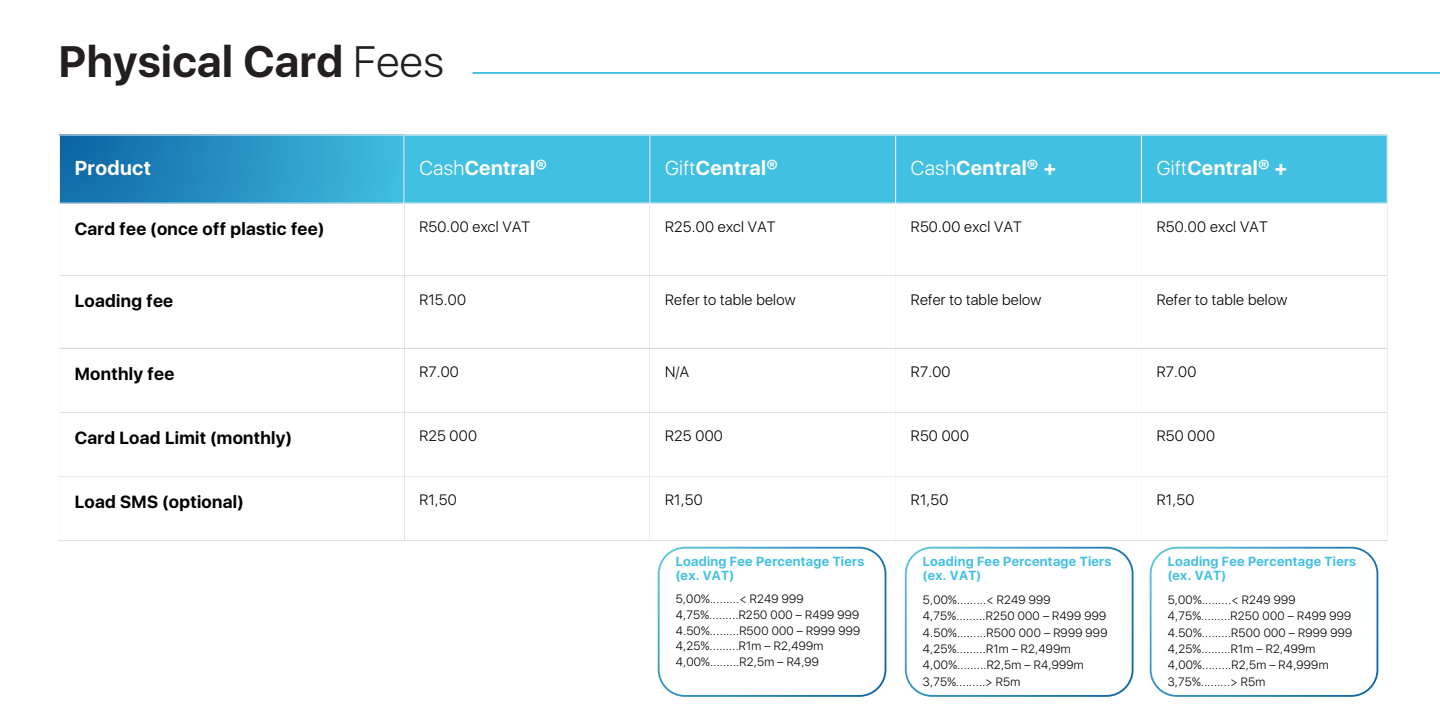
<style>
.page{position:relative;width:1440px;height:720px;background:#fff}
.page>*{position:absolute;margin:0;border:0;box-sizing:border-box;transform-origin:0 0}
.t1{font:700 43.75px "SFUI Display";letter-spacing:.01em;color:#231f20}
.t2{font:700 20px "SFUI Display";letter-spacing:.02em;color:#fefefd}
.t3{font:700 17.5px "SFUI Display";letter-spacing:.02em;color:#000}
.t4{font:300 15px "SFUI Display";letter-spacing:.02em;color:#000}
.t5{font:700 13.12px/13.9px "SFUI Display";letter-spacing:.025em;color:#42c0e2}
.t6{font:300 12px "SFUI Display";letter-spacing:.025em;color:#000}
.s1{font-weight:300}
.s2{color:#fff}
</style>
<div class="page">
<div style="left:405px;top:135px;width:982px;height:68px;background:#42c0e2"></div>
<div style="left:59px;top:135px;width:345px;height:68px;background:linear-gradient(to right,#0d66a5,#40bde0)"></div>
<hr style="left:59px;top:135px;width:1px;height:68px;background:#fefefd">
<hr style="left:649px;top:135px;width:1px;height:68px;background:#fefefd">
<hr style="left:895px;top:135px;width:1px;height:68px;background:#fefefd">
<hr style="left:1141px;top:135px;width:1px;height:68px;background:#fefefd">
<hr style="left:60px;top:275px;width:1327px;height:1px;background:#e9e9e9">
<hr style="left:60px;top:348px;width:1327px;height:1px;background:#e9e9e9">
<hr style="left:60px;top:412px;width:1327px;height:1px;background:#e9e9e9">
<hr style="left:60px;top:476px;width:1327px;height:1px;background:#e9e9e9">
<hr style="left:59px;top:540px;width:1329px;height:1px;background:#e9e9e9">
<hr style="left:472px;top:72px;width:968px;height:2px;background:#42c0e2">
<svg style="left:658px;top:547px;width:228px;height:150px"></svg>
<svg style="left:905px;top:547px;width:229px;height:150px"></svg>
<svg style="left:1150px;top:547px;width:228px;height:150px"></svg>
<p class="t1" style="left:59px;top:35px;width:386px">Physical Card <span class="s1">Fees</span></p>
<h1 class="t2" style="left:75px;top:156px;width:78px">Product</h1>
<p class="t2" style="left:419px;top:156px;width:129px"><span class="s1">Cash</span>Central®</p>
<p class="t2" style="left:665px;top:156px;width:114px"><span class="s1">Gift</span>Central®</p>
<p class="t2" style="left:911px;top:156px;width:147px"><span class="s1">Cash</span>Central® +</p>
<p class="t2" style="left:1157px;top:156px;width:132px"><span class="s1">Gift</span>Central® +</p>
<p class="t3" style="left:75px;top:218px;width:251px">Card fee (once off plastic fee)</p>
<p class="t4" style="left:419px;top:218px;width:112px">R50.00 excl VAT</p>
<p class="t4" style="left:665px;top:218px;width:112px">R25.00 excl VAT</p>
<p class="t4" style="left:911px;top:218px;width:112px">R50.00 excl VAT</p>
<p class="t4" style="left:1157px;top:218px;width:112px">R50.00 excl VAT</p>
<p class="t3" style="left:75px;top:291px;width:100px">Loading fee</p>
<p class="t4" style="left:419px;top:290px;width:48px">R15.00</p>
<p class="t4" style="left:665px;top:290px;width:132px">Refer to table below</p>
<p class="t4" style="left:911px;top:290px;width:132px">Refer to table below</p>
<p class="t4" style="left:1157px;top:290px;width:132px">Refer to table below</p>
<p class="t3" style="left:75px;top:363px;width:101px">Monthly fee</p>
<p class="t4" style="left:419px;top:363px;width:41px">R7.00</p>
<p class="t4" style="left:665px;top:363px;width:26px">N/A</p>
<p class="t4" style="left:911px;top:363px;width:41px">R7.00</p>
<p class="t4" style="left:1157px;top:363px;width:41px">R7.00</p>
<p class="t3" style="left:75px;top:427px;width:219px">Card Load Limit (monthly)</p>
<p class="t4" style="left:419px;top:427px;width:59px">R25 000</p>
<p class="t4" style="left:665px;top:427px;width:59px">R25 000</p>
<p class="t4" style="left:911px;top:427px;width:60px">R50 000</p>
<p class="t4" style="left:1157px;top:427px;width:60px">R50 000</p>
<p class="t3" style="left:75px;top:491px;width:170px">Load SMS (optional)</p>
<p class="t4" style="left:419px;top:491px;width:39px">R1,50</p>
<p class="t4" style="left:665px;top:491px;width:39px">R1,50</p>
<p class="t4" style="left:911px;top:491px;width:39px">R1,50</p>
<p class="t4" style="left:1157px;top:491px;width:39px">R1,50</p>
<p class="t5" style="left:676px;top:554px;width:190px">Loading Fee Percentage Tiers (ex. VAT)</p>
<p class="t6" style="left:676px;top:591px;width:129px">5,00%.........&lt; R249 999</p>
<p class="t6" style="left:676px;top:607px;width:185px">4,75%.........R250 000 – R499 999</p>
<p class="t6" style="left:676px;top:623px;width:186px">4.50%.........R500 000 – R999 999</p>
<p class="t6" style="left:676px;top:639px;width:149px">4,25%.........R1m – R2,499m</p>
<p class="t6" style="left:676px;top:655px;width:162px">4,00%.........R2,5m – R4,99<span class="s2">9m</span></p>
<p class="t5" style="left:923px;top:554px;width:190px">Loading Fee Percentage Tiers (ex. VAT)</p>
<p class="t6" style="left:923px;top:592px;width:129px">5,00%.........&lt; R249 999</p>
<p class="t6" style="left:923px;top:609px;width:185px">4,75%.........R250 000 – R499 999</p>
<p class="t6" style="left:923px;top:625px;width:186px">4.50%.........R500 000 – R999 999</p>
<p class="t6" style="left:923px;top:641px;width:149px">4,25%.........R1m – R2,499m</p>
<p class="t6" style="left:923px;top:658px;width:162px">4,00%.........R2,5m – R4,999m</p>
<p class="t6" style="left:923px;top:674px;width:99px">3,75%.........&gt; R5m</p>
<h2 class="t5" style="left:1168px;top:554px;width:190px">Loading Fee Percentage Tiers (ex. VAT)</h2>
<p class="t6" style="left:1168px;top:592px;width:129px">5,00%.........&lt; R249 999</p>
<p class="t6" style="left:1168px;top:609px;width:185px">4,75%.........R250 000 – R499 999</p>
<p class="t6" style="left:1168px;top:625px;width:186px">4.50%.........R500 000 – R999 999</p>
<p class="t6" style="left:1168px;top:641px;width:149px">4,25%.........R1m – R2,499m</p>
<h2 class="t6" style="left:1168px;top:658px;width:162px">4,00%.........R2,5m – R4,999m</h2>
<h2 class="t6" style="left:1168px;top:674px;width:99px">3,75%.........&gt; R5m</h2>
</div>
